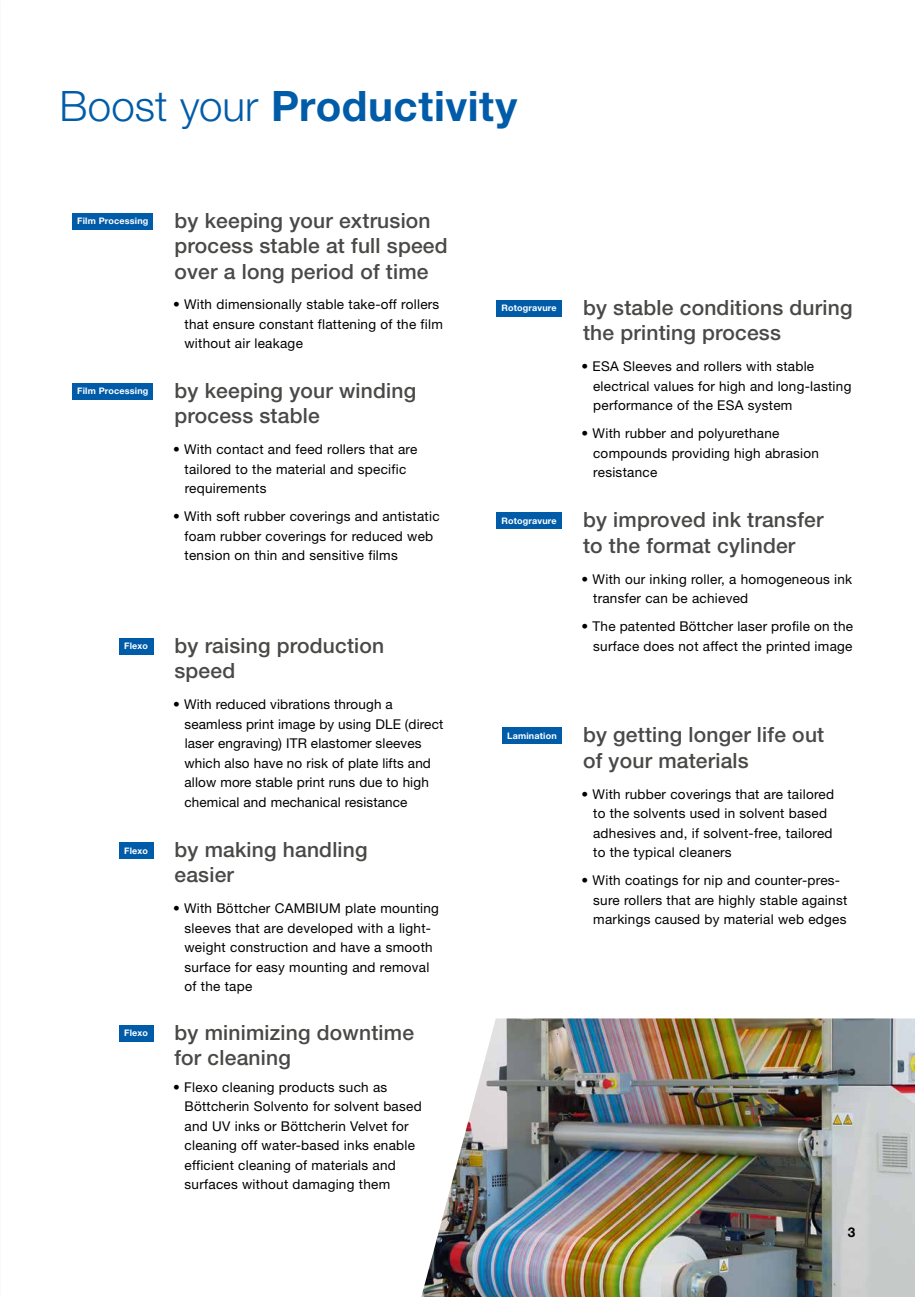
<style>
.page{position:relative;width:915px;height:1297px;background:#fff}
.page>*{position:absolute;margin:0;border:0;box-sizing:border-box;transform-origin:0 0}
.t1{font:700 42px "Helvetica Neue LT Pro";letter-spacing:.01em;color:#005ca9}
.t2{font:500 21px/25.5px "Helvetica Neue LT Pro";letter-spacing:.01em;color:#494948}
.t3{font:13.5px/19.5px "Helvetica Neue LT Pro";letter-spacing:.02em;color:#000}
.t4{font:700 13.5px "Helvetica Neue LT Pro";color:#000}
.t5{font:700 9px "Helvetica Neue LT Pro";letter-spacing:.02em;color:#fff}
.s1{font-weight:300}
</style>
<div class="page">
<img style="left:421px;top:1018px;width:493px;height:279px">
<div style="left:72px;top:213px;width:81px;height:16px;background:#005ca9"></div>
<div style="left:72px;top:383px;width:81px;height:16px;background:#005ca9"></div>
<div style="left:496px;top:300px;width:65px;height:17px;background:#005ca9"></div>
<div style="left:496px;top:512px;width:65px;height:17px;background:#005ca9"></div>
<div style="left:502px;top:727px;width:59px;height:17px;background:#005ca9"></div>
<div style="left:119px;top:638px;width:34px;height:17px;background:#005ca9"></div>
<div style="left:119px;top:842px;width:34px;height:17px;background:#005ca9"></div>
<div style="left:119px;top:1025px;width:34px;height:17px;background:#005ca9"></div>
<h1 class="t1" style="left:60px;top:80px;width:459px"><span class="s1">Boost your</span> Productivity</h1>
<p class="t5" style="left:77px;top:215px;width:73px">Film Processing</p>
<h2 class="t2" style="left:174px;top:207px;width:274px">by keeping your extrusion process stable at full speed over a long period of time</h2>
<p class="t3" style="left:184px;top:295px;width:260px;text-indent:-11px">• With dimensionally stable take-off rollers that ensure constant flattening of the film without air leakage</p>
<p class="t5" style="left:501px;top:302px;width:57px">Rotogravure</p>
<h2 class="t2" style="left:583px;top:294px;width:271px">by stable conditions during the printing process</h2>
<p class="t5" style="left:77px;top:385px;width:73px">Film Processing</p>
<h2 class="t2" style="left:174px;top:377px;width:243px">by keeping your winding process stable</h2>
<p class="t3" style="left:184px;top:439px;width:234px;text-indent:-12px">• With contact and feed rollers that are tailored to the material and specific requirements</p>
<p class="t3" style="left:184px;top:506px;width:256px;text-indent:-12px">• With soft rubber coverings and antistatic foam rubber coverings for reduced web tension on thin and sensitive films</p>
<p class="t5" style="left:501px;top:515px;width:57px">Rotogravure</p>
<p class="t3" style="left:593px;top:356px;width:260px;text-indent:-12px">• ESA Sleeves and rollers with stable electrical values for high and long-lasting performance of the ESA system</p>
<p class="t3" style="left:593px;top:423px;width:227px;text-indent:-12px">• With rubber and polyurethane compounds providing high abrasion resistance</p>
<h2 class="t2" style="left:583px;top:507px;width:242px">by improved ink transfer to the format cylinder</h2>
<p class="t5" style="left:124px;top:641px;width:25px">Flexo</p>
<h2 class="t2" style="left:174px;top:632px;width:211px">by raising production speed</h2>
<p class="t3" style="left:593px;top:569px;width:260px;text-indent:-12px">• With our inking roller, a homogeneous ink transfer can be achieved</p>
<p class="t3" style="left:581px;top:616px;width:273px;text-align:right">• The patented Böttcher laser profile on the surface does not affect the printed image</p>
<p class="t5" style="left:124px;top:845px;width:25px">Flexo</p>
<p class="t3" style="left:184px;top:694px;width:260px;text-indent:-11px">• With reduced vibrations through a seamless print image by using DLE (direct laser engraving) ITR elastomer sleeves which also have no risk of plate lifts and allow more stable print runs due to high chemical and mechanical resistance</p>
<h2 class="t2" style="left:174px;top:836px;width:195px">by making handling easier</h2>
<p class="t3" style="left:184px;top:898px;width:256px;text-indent:-11px">• With Böttcher CAMBIUM plate mounting sleeves that are developed with a light&shy;weight construction and have a smooth surface for easy mounting and removal of the tape</p>
<p class="t5" style="left:507px;top:730px;width:51px">Lamination</p>
<h2 class="t2" style="left:583px;top:722px;width:243px">by getting longer life out of your materials</h2>
<p class="t3" style="left:593px;top:784px;width:242px;text-indent:-12px">• With rubber coverings that are tailored to the solvents used in solvent based adhesives and, if solvent-free, tailored to the typical cleaners</p>
<p class="t3" style="left:593px;top:870px;width:255px;text-indent:-12px">• With coatings for nip and counter-pres&shy;sure rollers that are highly stable against markings caused by material web edges</p>
<p class="t5" style="left:124px;top:1027px;width:25px">Flexo</p>
<h2 class="t2" style="left:174px;top:1019px;width:241px">by minimizing downtime for cleaning</h2>
<p class="t3" style="left:184px;top:1077px;width:238px;text-indent:-11px">• Flexo cleaning products such as Böttcherin Solvento for solvent based and UV inks or Böttcherin Velvet for cleaning off water-based inks enable efficient cleaning of materials and surfaces without damaging them</p>
<p class="t4" style="left:847px;top:1224px;width:9px">3</p>
</div>
